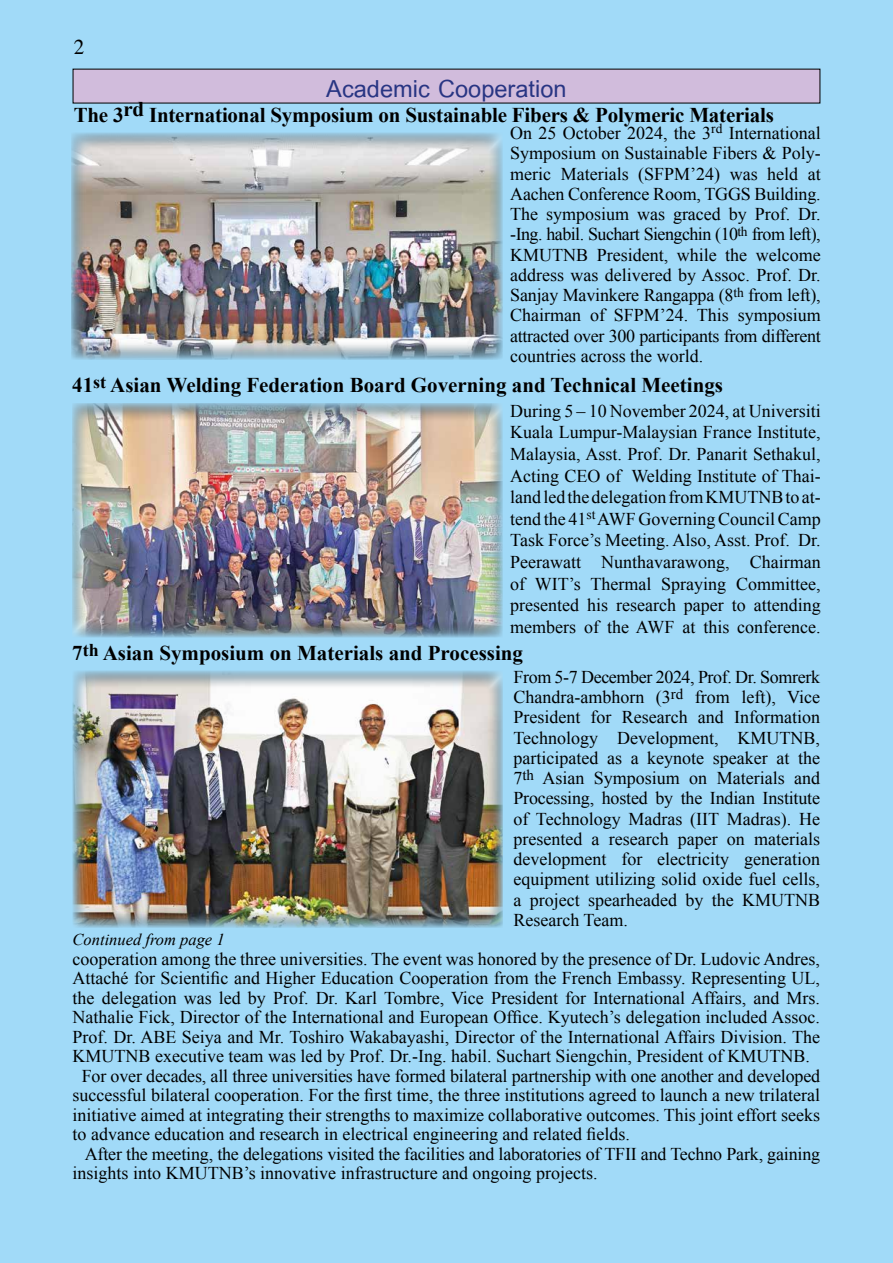
<style>
.page{position:relative;width:893px;height:1263px;background:#a1daf8}
.page>*{position:absolute;margin:0;border:0;box-sizing:border-box;transform-origin:0 0}
.t1{font:700 36px "Cordia New";color:#283583}
.t2{font:700 21px "Times New Roman";color:#000}
.t3{font:21px "Times";color:#000}
.t4{font:18px/20.2px "Times New Roman";color:#000;text-align:justify}
.t5{font:italic 16.5px "Times New Roman";color:#000}
</style>
<div class="page">
<div style="left:73px;top:69px;width:747px;height:34px;background:#d1bcdc"></div>
<div style="left:70px;top:131px;width:434px;height:231px;background:#000;opacity:.5"></div>
<div style="left:72px;top:402px;width:433px;height:235px;background:#000;opacity:.5"></div>
<div style="left:72px;top:669px;width:432px;height:260px;background:#000;opacity:.5"></div>
<p class="t3" style="left:74px;top:27px;width:12px">2</p>
<h1 class="t1" style="left:326px;top:67px;width:242px">Academic Cooperation</h1>
<p class="t2" style="left:74px;top:100px;width:702px">The 3rd International Symposium on Sustainable Fibers &amp; Polymeric Materials</p>
<p class="t4" style="left:510px;top:123px;width:312px">On 25 October 2024, the 3<sup>rd</sup> International Symposium on Sustainable Fibers &amp; Poly&shy;meric Materials (SFPM’24) was held at Aachen Conference Room, TGGS Building.<br>The symposium was graced by Prof. Dr. -Ing. habil. Suchart Siengchin (10<sup>th</sup> from left), KMUTNB President, while the welcome address was delivered by Assoc. Prof. Dr.<br>Sanjay Mavinkere Rangappa (8<sup>th</sup> from left), Chairman of SFPM’24. This symposium attracted over 300 participants from different countries across the world.</p>
<p class="t2" style="left:72px;top:371px;width:652px">41<sup>st</sup> Asian Welding Federation Board Governing and Technical Meetings</p>
<p class="t4" style="left:510px;top:400px;width:312px;line-height:21.6px">During 5 – 10 November 2024, at Universiti Kuala Lumpur-Malaysian France Institute, Malaysia, Asst. Prof. Dr. Panarit Sethakul, Acting CEO of Welding Institute of Thai&shy;land led the delegation from KMUTNB to at&shy;tend the 41<sup>st</sup> AWF Governing Council Camp Task Force’s Meeting. Also, Asst. Prof. Dr.<br>Peerawatt Nunthavarawong, Chairman of WIT’s Thermal Spraying Committee, presented his research paper to attending members of the AWF at this conference.</p>
<p class="t2" style="left:72px;top:639px;width:452px">7<sup>th</sup> Asian Symposium on Materials and Processing</p>
<p class="t4" style="left:513px;top:666px;width:308px">From 5-7 December 2024, Prof. Dr. Somrerk Chandra-ambhorn (3<sup>rd</sup> from left), Vice President for Research and Information Technology Development, KMUTNB, participated as a keynote speaker at the 7<sup>th</sup> Asian Symposium on Materials and Processing, hosted by the Indian Institute of Technology Madras (IIT Madras). He presented a research paper on materials development for electricity generation equipment utilizing solid oxide fuel cells, a project spearheaded by the KMUTNB Research Team.</p>
<p class="t5" style="left:73px;top:928px;width:154px">Continued from page 1</p>
<p class="t4" style="left:73px;top:948px;width:749px">cooperation among the three universities. The event was honored by the presence of Dr. Ludovic Andres,</p>
<p class="t4" style="left:73px;top:968px;width:749px">Attaché for Scientific and Higher Education Cooperation from the French Embassy. Representing UL,</p>
<p class="t4" style="left:73px;top:987px;width:749px">the delegation was led by Prof. Dr. Karl Tombre, Vice President for International Affairs, and Mrs.</p>
<p class="t4" style="left:73px;top:1007px;width:749px">Nathalie Fick, Director of the International and European Office. Kyutech’s delegation included Assoc.</p>
<p class="t4" style="left:73px;top:1026px;width:749px">Prof. Dr. ABE Seiya and Mr. Toshiro Wakabayashi, Director of the International Affairs Division. The</p>
<p class="t4" style="left:73px;top:1046px;width:739px">KMUTNB executive team was led by Prof. Dr.-Ing. habil. Suchart Siengchin, President of KMUTNB.</p>
<p class="t4" style="left:82px;top:1065px;width:740px">For over decades, all three universities have formed bilateral partnership with one another and developed</p>
<p class="t4" style="left:73px;top:1085px;width:749px">successful bilateral cooperation. For the first time, the three institutions agreed to launch a new trilateral</p>
<p class="t4" style="left:73px;top:1104px;width:749px">initiative aimed at integrating their strengths to maximize collaborative outcomes. This joint effort seeks</p>
<p class="t4" style="left:73px;top:1124px;width:559px">to advance education and research in electrical engineering and related fields.</p>
<p class="t4" style="left:85px;top:1143px;width:737px">After the meeting, the delegations visited the facilities and laboratories of TFII and Techno Park, gaining</p>
<p class="t4" style="left:73px;top:1163px;width:526px">insights into KMUTNB’s innovative infrastructure and ongoing projects.</p>
</div>
